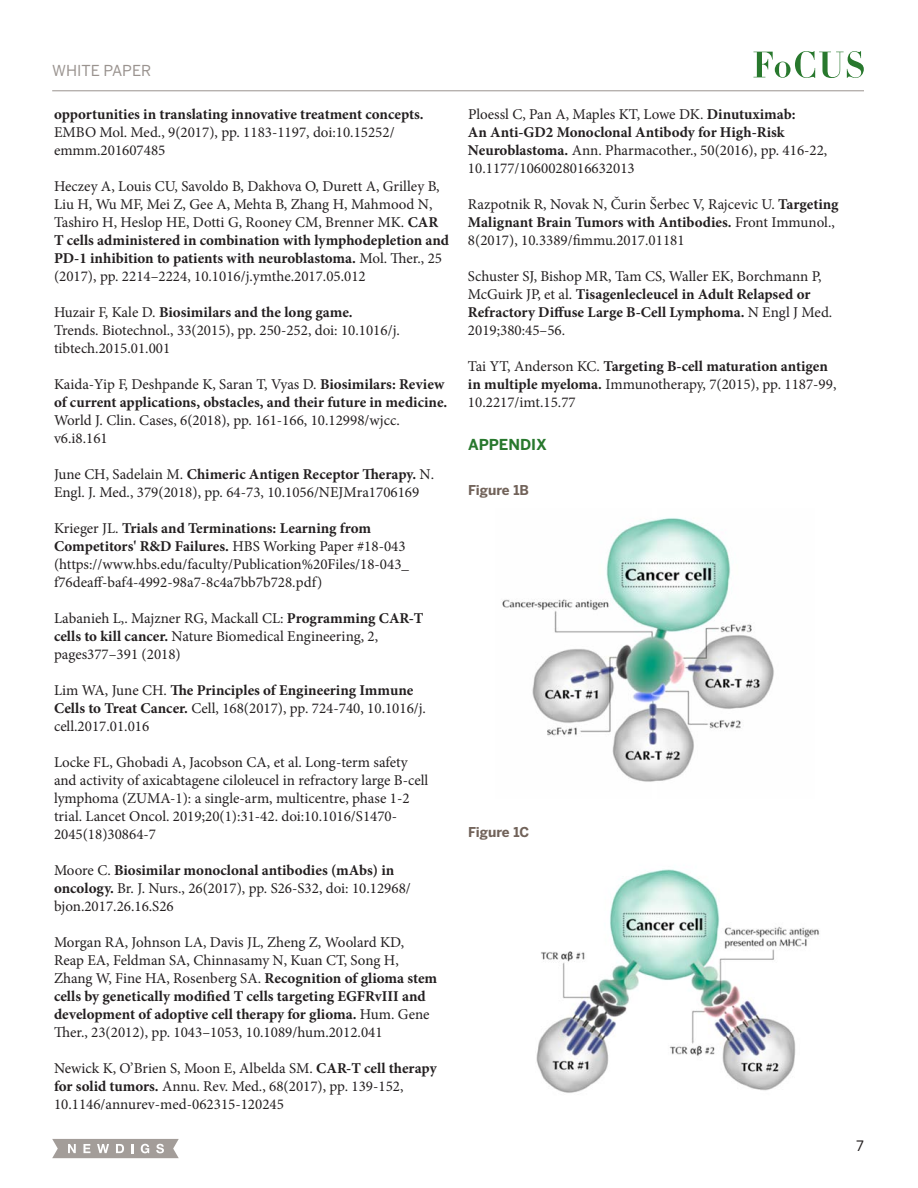
<style>
.page{position:relative;width:918px;height:1188px;background:#fff}
.page>*{position:absolute;margin:0;border:0;box-sizing:border-box;transform-origin:0 0}
.t1{font:15px/18px "Minion Pro";color:#231f20}
.t2{font:15px "Benton Sans";color:#9a938f}
.title_green{font:700 15px "Benton Sans";color:#28782d}
.t3{font:14.25px "Benton Sans";color:#231f20}
.appendix{font:700 13.5px "Benton Sans";color:#716259}
.s1{font-weight:700}
</style>
<div class="page">
<svg style="left:753px;top:51px;width:111px;height:27px"></svg>
<svg style="left:52px;top:1139px;width:127px;height:19px;background:#b3aeab"></svg>
<hr style="left:52px;top:90px;width:812px;height:1px;background:#9a938f">
<img style="left:502px;top:518px;width:272px;height:264px">
<img style="left:536px;top:869px;width:284px;height:224px">
<p class="t2" style="left:52px;top:61px;width:101px">WHITE PAPER</p>
<p class="t1" style="left:54px;top:105px;width:371px"><span class="s1">opportunities in translating innovative treatment concepts.<br></span>EMBO Mol. Med., 9(2017), pp. 1183-1197, doi:10.15252/ emmm.201607485</p>
<p class="t1" style="left:54px;top:177px;width:397px">Heczey A, Louis CU, Savoldo B, Dakhova O, Durett A, Grilley B, Liu H, Wu MF, Mei Z, Gee A, Mehta B, Zhang H, Mahmood N, Tashiro H, Heslop HE, Dotti G, Rooney CM, Brenner MK. <span class="s1">CAR T cells administered in combination with lymphodepletion and PD-1 inhibition to patients with neuroblastoma.</span> Mol. Ther., 25 (2017), pp. 2214–2224, 10.1016/j.ymthe.2017.05.012</p>
<p class="t1" style="left:54px;top:303px;width:347px">Huzair F, Kale D. <span class="s1">Biosimilars and the long game.<br></span>Trends. Biotechnol., 33(2015), pp. 250-252, doi: 10.1016/j. tibtech.2015.01.001</p>
<p class="t1" style="left:54px;top:375px;width:395px">Kaida-Yip F, Deshpande K, Saran T, Vyas D. <span class="s1">Biosimilars: Review of current applications, obstacles, and their future in medicine.<br></span>World J. Clin. Cases, 6(2018), pp. 161-166, 10.12998/wjcc. v6.i8.161</p>
<p class="t1" style="left:54px;top:465px;width:382px">June CH, Sadelain M. <span class="s1">Chimeric Antigen Receptor Therapy.</span> N.<br>Engl. J. Med., 379(2018), pp. 64-73, 10.1056/NEJMra1706169</p>
<p class="t1" style="left:54px;top:519px;width:357px">Krieger JL. <span class="s1">Trials and Terminations: Learning from Competitors' R&amp;D Failures.</span> HBS Working Paper #18-043 (https://www.hbs.edu/faculty/Publication%20Files/18-043_ f76deaff-baf4-4992-98a7-8c4a7bb7b728.pdf)</p>
<p class="t1" style="left:54px;top:609px;width:371px">Labanieh L,. Majzner RG, Mackall CL: <span class="s1">Programming CAR-T cells to kill cancer.</span> Nature Biomedical Engineering, 2, pages377–391 (2018)</p>
<p class="t1" style="left:54px;top:681px;width:373px">Lim WA, June CH. <span class="s1">The Principles of Engineering Immune<br>Cells to Treat Cancer.</span> Cell, 168(2017), pp. 724-740, 10.1016/j. cell.2017.01.016</p>
<p class="t1" style="left:54px;top:753px;width:376px">Locke FL, Ghobadi A, Jacobson CA, et al. Long-term safety and activity of axicabtagene ciloleucel in refractory large B-cell lymphoma (ZUMA-1): a single-arm, multicentre, phase 1-2 trial. Lancet Oncol. 2019;20(1):31‐42. doi:10.1016/S1470- 2045(18)30864-7</p>
<p class="t1" style="left:54px;top:861px;width:358px">Moore C. <span class="s1">Biosimilar monoclonal antibodies (mAbs) in oncology.</span> Br. J. Nurs., 26(2017), pp. S26-S32, doi: 10.12968/ bjon.2017.26.16.S26</p>
<p class="t1" style="left:54px;top:933px;width:385px">Morgan RA, Johnson LA, Davis JL, Zheng Z, Woolard KD, Reap EA, Feldman SA, Chinnasamy N, Kuan CT, Song H, Zhang W, Fine HA, Rosenberg SA. <span class="s1">Recognition of glioma stem cells by genetically modified T cells targeting EGFRvIII and development of adoptive cell therapy for glioma.</span> Hum. Gene Ther., 23(2012), pp. 1043–1053, 10.1089/hum.2012.041</p>
<p class="t1" style="left:54px;top:1059px;width:384px">Newick K, O’Brien S, Moon E, Albelda SM. <span class="s1">CAR-T cell therapy for solid tumors.</span> Annu. Rev. Med., 68(2017), pp. 139-152,<br>10.1146/annurev-med-062315-120245</p>
<p class="t1" style="left:468px;top:105px;width:361px">Ploessl C, Pan A, Maples KT, Lowe DK. <span class="s1">Dinutuximab:<br>An Anti-GD2 Monoclonal Antibody for High-Risk Neuroblastoma.</span> Ann. Pharmacother., 50(2016), pp. 416-22, 10.1177/1060028016632013</p>
<p class="t1" style="left:468px;top:195px;width:372px">Razpotnik R, Novak N, Čurin Šerbec V, Rajcevic U. <span class="s1">Targeting<br>Malignant Brain Tumors with Antibodies.</span> Front Immunol.,<br>8(2017), 10.3389/fimmu.2017.01181</p>
<p class="t1" style="left:468px;top:267px;width:366px">Schuster SJ, Bishop MR, Tam CS, Waller EK, Borchmann P, McGuirk JP, et al. <span class="s1">Tisagenlecleucel in Adult Relapsed or Refractory Diffuse Large B-Cell Lymphoma.</span> N Engl J Med.<br>2019;380:45–56.</p>
<p class="t1" style="left:468px;top:357px;width:370px">Tai YT, Anderson KC. <span class="s1">Targeting B-cell maturation antigen in multiple myeloma.</span> Immunotherapy, 7(2015), pp. 1187-99,<br>10.2217/imt.15.77</p>
<p class="title_green" style="left:468px;top:436px;width:81px">APPENDIX</p>
<p class="appendix" style="left:468px;top:482px;width:63px">Figure 1B</p>
<p class="appendix" style="left:468px;top:824px;width:63px">Figure 1C</p>
<p class="t3" style="left:856px;top:1137px;width:9px">7</p>
</div>
